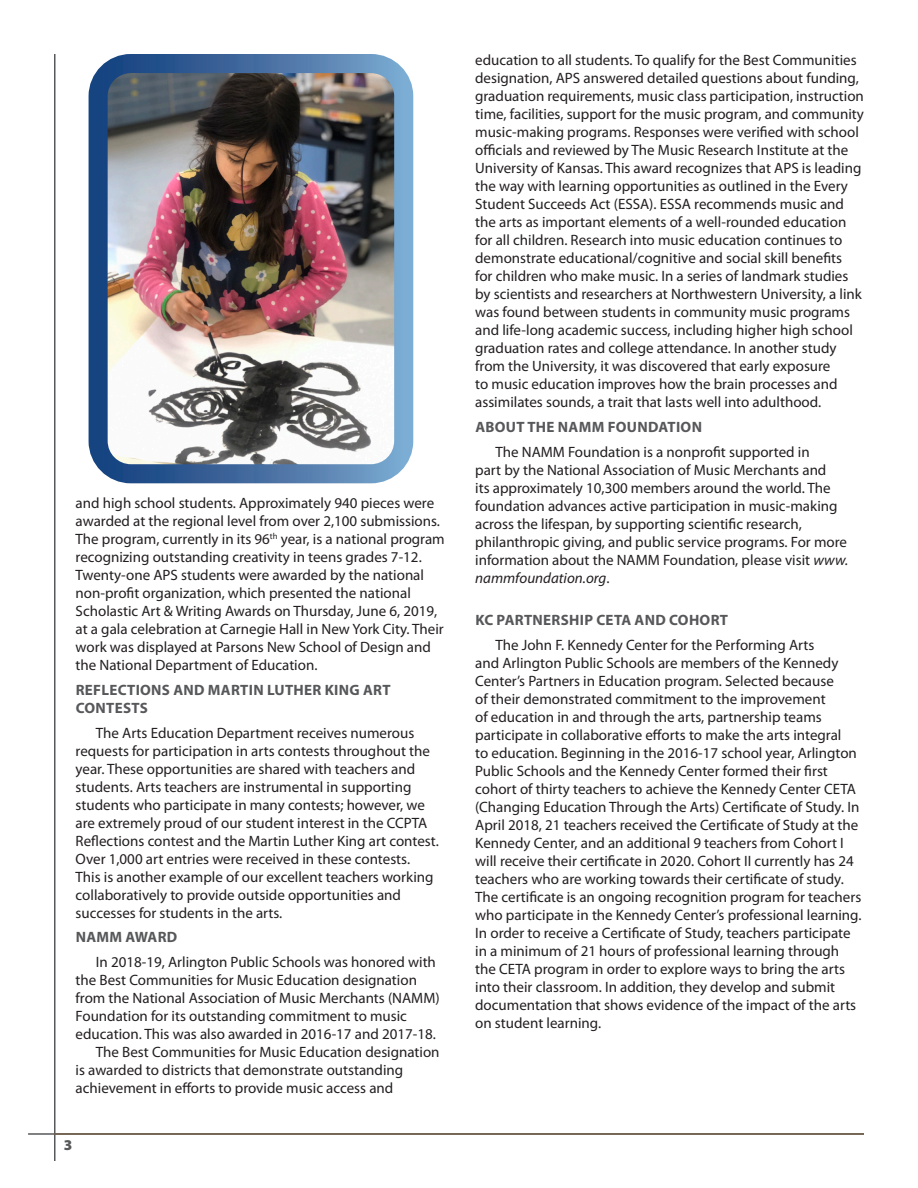
<style>
.page{position:relative;width:918px;height:1188px;background:#fff}
.page>*{position:absolute;margin:0;border:0;box-sizing:border-box;transform-origin:0 0}
.t1{font:15px/18px "Myriad Pro";color:#231f20}
.header2{font:700 15px/18px "Myriad Pro";letter-spacing:.02em;color:#57585a}
.t2{font:900 15px "Myriad Pro";color:#57585a}
.s1{font-style:italic}
</style>
<div class="page">
<hr style="left:54px;top:54px;width:2px;height:1107px;background:#57585a">
<hr style="left:28px;top:1133px;width:836px;height:2px;background:#57585a">
<img style="left:109px;top:74px;width:284px;height:389px">
<div style="left:89px;top:54px;width:324px;height:429px;border:19px solid #fff;border-radius:33px"></div>
<p class="t1" style="left:76px;top:494px;width:371px">and high school students. Approximately 940 pieces were awarded at the regional level from over 2,100 submissions.<br>The program, currently in its 96<sup>th</sup> year, is a national program recognizing outstanding creativity in teens grades 7-12.<br>Twenty-one APS students were awarded by the national non-profit organization, which presented the national Scholastic Art &amp; Writing Awards on Thursday, June 6, 2019, at a gala celebration at Carnegie Hall in New York City. Their work was displayed at Parsons New School of Design and the National Department of Education.</p>
<p class="header2" style="left:76px;top:680px;width:316px">REFLECTIONS AND MARTIN LUTHER KING ART<br>CONTESTS</p>
<p class="t1" style="left:76px;top:723px;width:365px;text-indent:20px">The Arts Education Department receives numerous requests for participation in arts contests throughout the year. These opportunities are shared with teachers and students. Arts teachers are instrumental in supporting students who participate in many contests; however, we are extremely proud of our student interest in the CCPTA Reflections contest and the Martin Luther King art contest.<br>Over 1,000 art entries were received in these contests.<br>This is another example of our excellent teachers working collaboratively to provide outside opportunities and successes for students in the arts.</p>
<p class="header2" style="left:76px;top:928px;width:103px">NAMM AWARD</p>
<p class="t1" style="left:76px;top:953px;width:366px;text-indent:20px">In 2018-19, Arlington Public Schools was honored with the Best Communities for Music Education designation from the National Association of Music Merchants (NAMM)<br>Foundation for its outstanding commitment to music education. This was also awarded in 2016-17 and 2017-18.</p>
<p class="t1" style="left:76px;top:1043px;width:366px;text-indent:20px">The Best Communities for Music Education designation is awarded to districts that demonstrate outstanding achievement in efforts to provide music access and</p>
<p class="t2" style="left:64px;top:1134px;width:10px">3</p>
<p class="t1" style="left:475px;top:51px;width:390px">education to all students. To qualify for the Best Communities designation, APS answered detailed questions about funding, graduation requirements, music class participation, instruction time, facilities, support for the music program, and community music-making programs. Responses were verified with school officials and reviewed by The Music Research Institute at the University of Kansas. This award recognizes that APS is leading the way with learning opportunities as outlined in the Every Student Succeeds Act (ESSA). ESSA recommends music and the arts as important elements of a well-rounded education for all children. Research into music education continues to demonstrate educational/cognitive and social skill benefits<br>for children who make music. In a series of landmark studies by scientists and researchers at Northwestern University, a link was found between students in community music programs and life-long academic success, including higher high school graduation rates and college attendance. In another study from the University, it was discovered that early exposure<br>to music education improves how the brain processes and assimilates sounds, a trait that lasts well into adulthood.</p>
<p class="header2" style="left:475px;top:417px;width:228px">ABOUT THE NAMM FOUNDATION</p>
<p class="t1" style="left:475px;top:442px;width:374px;text-indent:20px">The NAMM Foundation is a nonprofit supported in<br>part by the National Association of Music Merchants and<br>its approximately 10,300 members around the world. The foundation advances active participation in music-making across the lifespan, by supporting scientific research, philanthropic giving, and public service programs. For more information about the NAMM Foundation, please visit <span class="s1">www. nammfoundation.org</span>.</p>
<p class="header2" style="left:475px;top:611px;width:254px">KC PARTNERSHIP CETA AND COHORT</p>
<p class="t1" style="left:475px;top:636px;width:388px;text-indent:20px">The John F. Kennedy Center for the Performing Arts<br>and Arlington Public Schools are members of the Kennedy Center’s Partners in Education program. Selected because<br>of their demonstrated commitment to the improvement<br>of education in and through the arts, partnership teams participate in collaborative efforts to make the arts integral<br>to education. Beginning in the 2016-17 school year, Arlington Public Schools and the Kennedy Center formed their first cohort of thirty teachers to achieve the Kennedy Center CETA (Changing Education Through the Arts) Certificate of Study. In April 2018, 21 teachers received the Certificate of Study at the Kennedy Center, and an additional 9 teachers from Cohort I will receive their certificate in 2020. Cohort II currently has 24 teachers who are working towards their certificate of study.<br>The certificate is an ongoing recognition program for teachers who participate in the Kennedy Center’s professional learning.<br>In order to receive a Certificate of Study, teachers participate in a minimum of 21 hours of professional learning through the CETA program in order to explore ways to bring the arts into their classroom. In addition, they develop and submit documentation that shows evidence of the impact of the arts on student learning.</p>
</div>
